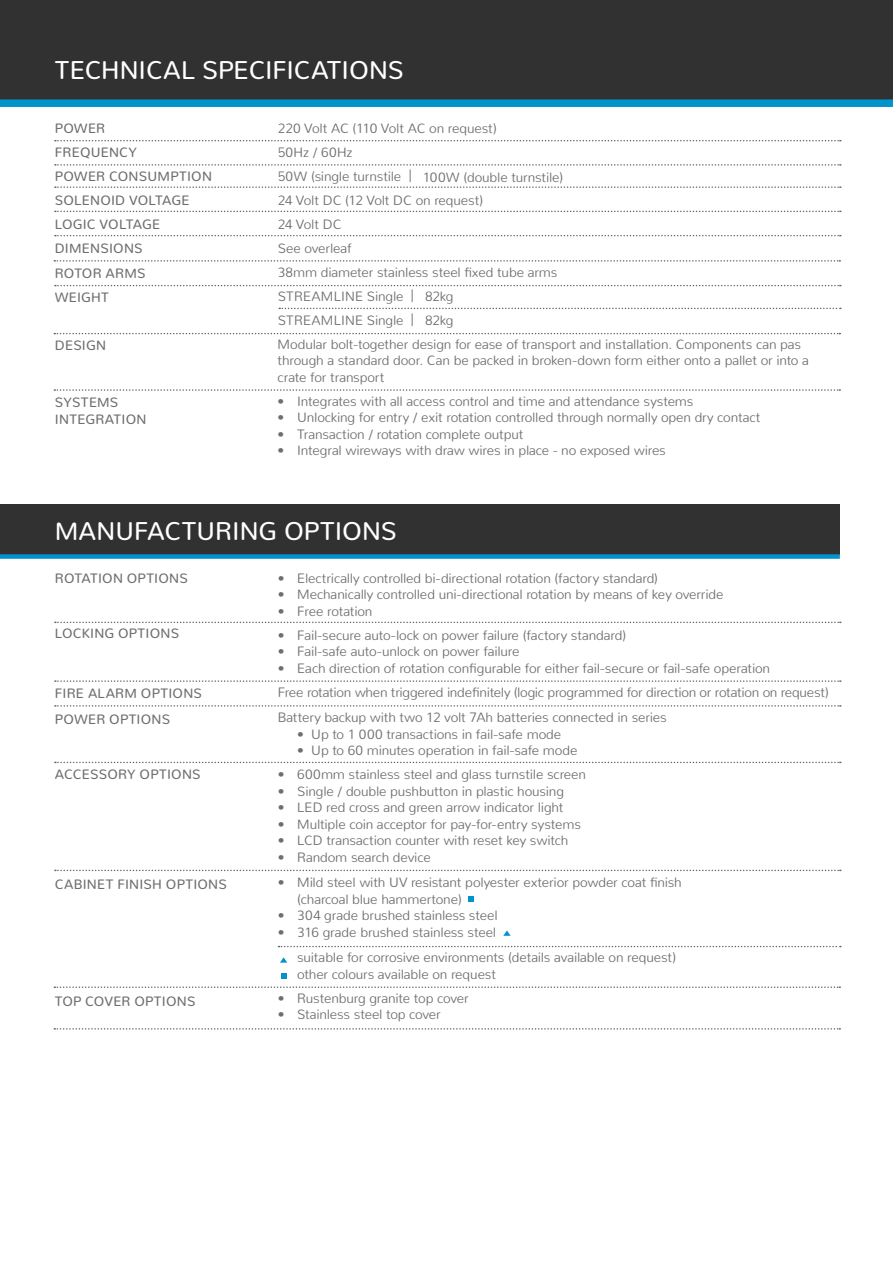
<style>
.page{position:relative;width:893px;height:1263px;background:#fff}
.page>*{position:absolute;margin:0;border:0;box-sizing:border-box;transform-origin:0 0}
.t1{font:25.5px "Nunito";color:#fff}
.t2{font:300 13.5px/24px "Nunito";letter-spacing:-.015em;color:#6d6e71}
.t3{font:13.5px/24px "Nunito";letter-spacing:.015em;color:#6d6e71}
</style>
<div class="page">
<div style="left:0;top:0;width:893px;height:100px;background:#323131"></div>
<div style="left:0;top:99px;width:893px;height:8px;background:#0093cc"></div>
<div style="left:0;top:504px;width:840px;height:51px;background:#323131"></div>
<div style="left:0;top:554px;width:840px;height:5px;background:#0093cc"></div>
<svg style="left:55px;top:140px;width:786px;height:1px"></svg>
<svg style="left:55px;top:164px;width:786px;height:2px"></svg>
<svg style="left:55px;top:186px;width:786px;height:2px"></svg>
<svg style="left:55px;top:211px;width:786px;height:1px"></svg>
<svg style="left:55px;top:235px;width:786px;height:1px"></svg>
<svg style="left:54px;top:260px;width:786px;height:2px"></svg>
<svg style="left:55px;top:285px;width:786px;height:1px"></svg>
<svg style="left:280px;top:957px;width:7px;height:6px"></svg>
<svg style="left:55px;top:870px;width:786px;height:1px"></svg>
<svg style="left:55px;top:622px;width:786px;height:1px"></svg>
<svg style="left:55px;top:680px;width:786px;height:2px"></svg>
<svg style="left:55px;top:762px;width:786px;height:1px"></svg>
<svg style="left:55px;top:705px;width:786px;height:2px"></svg>
<svg style="left:54px;top:1028px;width:786px;height:1px"></svg>
<svg style="left:278px;top:946px;width:563px;height:1px"></svg>
<svg style="left:54px;top:986px;width:786px;height:2px"></svg>
<svg style="left:503px;top:930px;width:8px;height:6px"></svg>
<svg style="left:281px;top:973px;width:5px;height:5px"></svg>
<svg style="left:468px;top:896px;width:5px;height:6px"></svg>
<svg style="left:279px;top:308px;width:562px;height:1px"></svg>
<svg style="left:54px;top:333px;width:786px;height:1px"></svg>
<svg style="left:54px;top:389px;width:786px;height:2px"></svg>
<h1 class="t1" style="left:55px;top:48px;width:350px">TECHNICAL SPECIFICATIONS</h1>
<p class="t3" style="left:55px;top:114px;width:159px">POWER<br>FREQUENCY<br>POWER CONSUMPTION<br>SOLENOID VOLTAGE<br>LOGIC VOLTAGE<br>DIMENSIONS</p>
<p class="t3" style="left:55px;top:260px;width:92px">ROTOR ARMS<br>WEIGHT</p>
<p class="t3" style="left:55px;top:332px;width:53px">DESIGN</p>
<p class="t3" style="left:55px;top:393px;width:93px;line-height:16.5px">SYSTEMS<br>INTEGRATION</p>
<p class="t2" style="left:278px;top:114px;width:221px">220 Volt AC (110 Volt AC on request)<br>50Hz / 60Hz</p>
<p class="t2" style="left:278px;top:165px;width:287px;line-height:22.5px">50W (single turnstile | 100W (double turnstile)<br>24 Volt DC (12 Volt DC on request)</p>
<p class="t2" style="left:278px;top:210px;width:525px">24 Volt DC<br>See overleaf<br>38mm diameter stainless steel fixed tube arms<br>STREAMLINE Single | 82kg<br>STREAMLINE Single | 82kg<br>Modular bolt-together design for ease of transport and installation. Components can pas</p>
<p class="t2" style="left:278px;top:351px;width:533px;line-height:16.5px">through a standard door. Can be packed in broken-down form either onto a pallet or into a crate for transport</p>
<p class="t2" style="left:278px;top:387px;width:417px">• Integrates with all access control and time and attendance systems</p>
<p class="t2" style="left:278px;top:404px;width:484px">• Unlocking for entry / exit rotation controlled through normally open dry contact</p>
<p class="t2" style="left:278px;top:420px;width:247px">• Transaction / rotation complete output</p>
<p class="t2" style="left:278px;top:437px;width:390px">• Integral wireways with draw wires in place - no exposed wires</p>
<h1 class="t1" style="left:55px;top:509px;width:344px">MANUFACTURING OPTIONS</h1>
<p class="t3" style="left:55px;top:564px;width:135px">ROTATION OPTIONS</p>
<p class="t3" style="left:55px;top:620px;width:126px">LOCKING OPTIONS</p>
<p class="t3" style="left:55px;top:679px;width:149px;line-height:25.5px">FIRE ALARM OPTIONS<br>POWER OPTIONS</p>
<p class="t3" style="left:55px;top:761px;width:147px">ACCESSORY OPTIONS</p>
<p class="t3" style="left:55px;top:870px;width:174px">CABINET FINISH OPTIONS</p>
<p class="t3" style="left:55px;top:987px;width:142px">TOP COVER OPTIONS</p>
<p class="t2" style="left:278px;top:564px;width:382px">• Electrically controlled bi-directional rotation (factory standard)</p>
<p class="t2" style="left:278px;top:581px;width:447px">• Mechanically controlled uni-directional rotation by means of key override</p>
<p class="t2" style="left:278px;top:597px;width:96px">• Free rotation</p>
<p class="t2" style="left:278px;top:621px;width:350px">• Fail-secure auto-lock on power failure (factory standard)</p>
<p class="t2" style="left:278px;top:638px;width:243px">• Fail-safe auto-unlock on power failure</p>
<p class="t2" style="left:278px;top:654px;width:553px">• Each direction of rotation configurable for either fail-secure or fail-safe operation<br>Free rotation when triggered indefinitely (logic programmed for direction or rotation on request)</p>
<p class="t2" style="left:278px;top:704px;width:391px">Battery backup with two 12 volt 7Ah batteries connected in series</p>
<p class="t2" style="left:297px;top:720px;width:266px">• Up to 1 000 transactions in fail-safe mode</p>
<p class="t2" style="left:297px;top:737px;width:282px">• Up to 60 minutes operation in fail-safe mode</p>
<p class="t2" style="left:278px;top:761px;width:310px">• 600mm stainless steel and glass turnstile screen</p>
<p class="t2" style="left:278px;top:777px;width:288px">• Single / double pushbutton in plastic housing</p>
<p class="t2" style="left:278px;top:794px;width:287px">• LED red cross and green arrow indicator light</p>
<p class="t2" style="left:278px;top:810px;width:305px">• Multiple coin acceptor for pay-for-entry systems</p>
<p class="t2" style="left:278px;top:827px;width:292px">• LCD transaction counter with reset key switch</p>
<p class="t2" style="left:278px;top:843px;width:155px">• Random search device</p>
<p class="t2" style="left:297px;top:873px;width:386px;line-height:16.5px;text-indent:-19px">• Mild steel with UV resistant polyester exterior powder coat finish (charcoal blue hammertone)</p>
<p class="t2" style="left:278px;top:902px;width:221px">• 304 grade brushed stainless steel</p>
<p class="t2" style="left:297px;top:918px;width:381px;line-height:25.5px;text-indent:-19px">• 316 grade brushed stainless steel<br>suitable for corrosive environments (details available on request)</p>
<p class="t2" style="left:297px;top:960px;width:200px">other colours available on request</p>
<p class="t2" style="left:278px;top:984px;width:193px">• Rustenburg granite top cover</p>
<p class="t2" style="left:278px;top:1001px;width:165px">• Stainless steel top cover</p>
</div>
